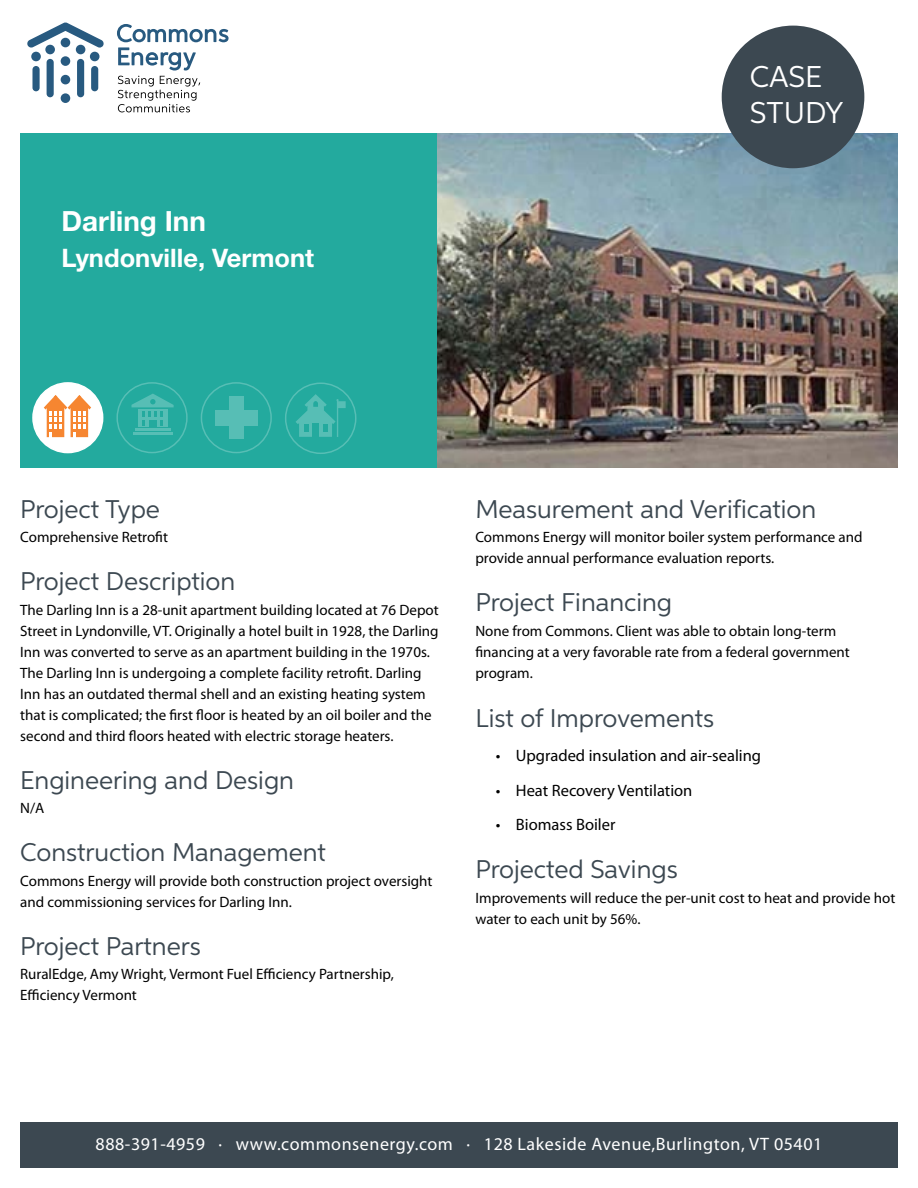
<style>
.page{position:relative;width:918px;height:1188px;background:#fff}
.page>*{position:absolute;margin:0;border:0;box-sizing:border-box;transform-origin:0 0}
.t1{font:30.15px/36.2px "Aspira DEMO";color:#fff}
.t2{font:700 27.9px "Helvetica Neue LT Std";color:#fff}
.t3{font:25.65px "Aspira DEMO";color:#3c4851}
.t4{font:700 25.5px "Helvetica Neue LT Std";color:#fff}
.t5{font:18px "Myriad Pro";letter-spacing:.03em;color:#fff}
.t6{font:16.5px "Myriad Pro";color:#000}
.t7{font:15px/21px "Myriad Pro";color:#000}
</style>
<div class="page">
<div style="left:20px;top:1122px;width:878px;height:46px;background:#3c4851"></div>
<svg style="left:117px;top:24px;width:112px;height:88px"></svg>
<div style="left:31px;top:52px;width:10px;height:9px;background:#285a80;border-radius:50%"></div>
<div style="left:90px;top:52px;width:9px;height:9px;background:#285a80;border-radius:50%"></div>
<div style="left:45px;top:45px;width:10px;height:9px;background:#285a80;border-radius:50%"></div>
<div style="left:76px;top:45px;width:9px;height:9px;background:#285a80;border-radius:50%"></div>
<div style="left:61px;top:56px;width:9px;height:10px;background:#285a80;border-radius:50%"></div>
<div style="left:61px;top:75px;width:9px;height:9px;background:#285a80;border-radius:50%"></div>
<div style="left:61px;top:93px;width:9px;height:10px;background:#285a80;border-radius:50%"></div>
<svg style="left:27px;top:22px;width:77px;height:26px"></svg>
<div style="left:47px;top:59px;width:7px;height:38px;background:#285a80;border-radius:4px"></div>
<div style="left:77px;top:59px;width:7px;height:38px;background:#285a80;border-radius:4px"></div>
<div style="left:32px;top:66px;width:8px;height:25px;background:#285a80;border-radius:4px"></div>
<div style="left:91px;top:66px;width:7px;height:25px;background:#285a80;border-radius:4px"></div>
<div style="left:20px;top:134px;width:417px;height:334px;background:#23aa9e"></div>
<svg style="left:138px;top:425px;width:29px;height:2px"></svg>
<div style="left:149px;top:420px;width:7px;height:7px;background:#23aa9e"></div>
<hr style="left:135px;top:428px;width:35px;height:2px;background:#fff">
<hr style="left:133px;top:432px;width:40px;height:3px;background:#fff">
<svg style="left:131px;top:394px;width:43px;height:31px"></svg>
<div style="left:116px;top:382px;width:72px;height:71px;border:2px solid #fff;border-radius:50%"></div>
<div style="left:201px;top:382px;width:71px;height:71px;border:2px solid #fff;border-radius:50%"></div>
<div style="left:229px;top:397px;width:15px;height:42px;background:#57beb5"></div>
<div style="left:216px;top:410px;width:42px;height:16px;background:#57beb5"></div>
<div style="left:33px;top:383px;width:70px;height:70px;background:#fff;border-radius:50%"></div>
<div style="left:32px;top:382px;width:71px;height:71px;border:2px solid #fff;border-radius:50%"></div>
<svg style="left:44px;top:395px;width:47px;height:43px"></svg>
<div style="left:285px;top:382px;width:71px;height:72px;border:2px solid #fff;border-radius:50%"></div>
<svg style="left:295px;top:394px;width:51px;height:43px"></svg>
<img style="left:437px;top:134px;width:461px;height:334px">
<div style="left:722px;top:26px;width:142px;height:142px;background:#3c4851;border-radius:50%"></div>
<h2 class="t2" style="left:62px;top:204px;width:146px">Darling Inn</h2>
<h3 class="t4" style="left:62px;top:242px;width:254px">Lyndonville, Vermont</h3>
<h1 class="t1" style="left:750px;top:61px;width:95px">CASE<br>STUDY</h1>
<h3 class="t3" style="left:20px;top:499px;width:141px">Project Type</h3>
<p class="t7" style="left:20px;top:527px;width:149px">Comprehensive Retrofit</p>
<h3 class="t3" style="left:20px;top:572px;width:217px">Project Description</h3>
<p class="t7" style="left:20px;top:599px;width:420px">The Darling Inn is a 28-unit apartment building located at 76 Depot Street in Lyndonville, VT. Originally a hotel built in 1928, the Darling Inn was converted to serve as an apartment building in the 1970s.<br>The Darling Inn is undergoing a complete facility retrofit. Darling Inn has an outdated thermal shell and an existing heating system that is complicated; the first floor is heated by an oil boiler and the second and third floors heated with electric storage heaters.</p>
<h3 class="t3" style="left:20px;top:770px;width:275px">Engineering and Design</h3>
<p class="t7" style="left:20px;top:798px;width:26px">N/A</p>
<h3 class="t3" style="left:20px;top:843px;width:307px">Construction Management</h3>
<p class="t7" style="left:20px;top:870px;width:414px">Commons Energy will provide both construction project oversight and commissioning services for Darling Inn.</p>
<h3 class="t3" style="left:20px;top:936px;width:182px">Project Partners</h3>
<p class="t7" style="left:20px;top:964px;width:375px">RuralEdge, Amy Wright, Vermont Fuel Efficiency Partnership,<br>Efficiency Vermont</p>
<h3 class="t3" style="left:475px;top:499px;width:342px">Measurement and Verification</h3>
<p class="t7" style="left:475px;top:527px;width:389px">Commons Energy will monitor boiler system performance and provide annual performance evaluation reports.</p>
<h3 class="t3" style="left:475px;top:593px;width:198px">Project Financing</h3>
<p class="t7" style="left:475px;top:620px;width:376px">None from Commons. Client was able to obtain long-term financing at a very favorable rate from a federal government program.</p>
<h3 class="t3" style="left:475px;top:708px;width:240px">List of Improvements</h3>
<p class="t6" style="left:496px;top:746px;width:267px">• Upgraded insulation and air-sealing</p>
<p class="t6" style="left:496px;top:780px;width:198px">• Heat Recovery Ventilation</p>
<p class="t6" style="left:496px;top:815px;width:121px">• Biomass Boiler</p>
<h3 class="t3" style="left:475px;top:860px;width:204px">Projected Savings</h3>
<p class="t7" style="left:475px;top:887px;width:421px">Improvements will reduce the per-unit cost to heat and provide hot water to each unit by 56%.</p>
<p class="t5" style="left:96px;top:1133px;width:728px">888-391-4959 · www.commonsenergy.com · 128 Lakeside Avenue,Burlington, VT 05401</p>
</div>
